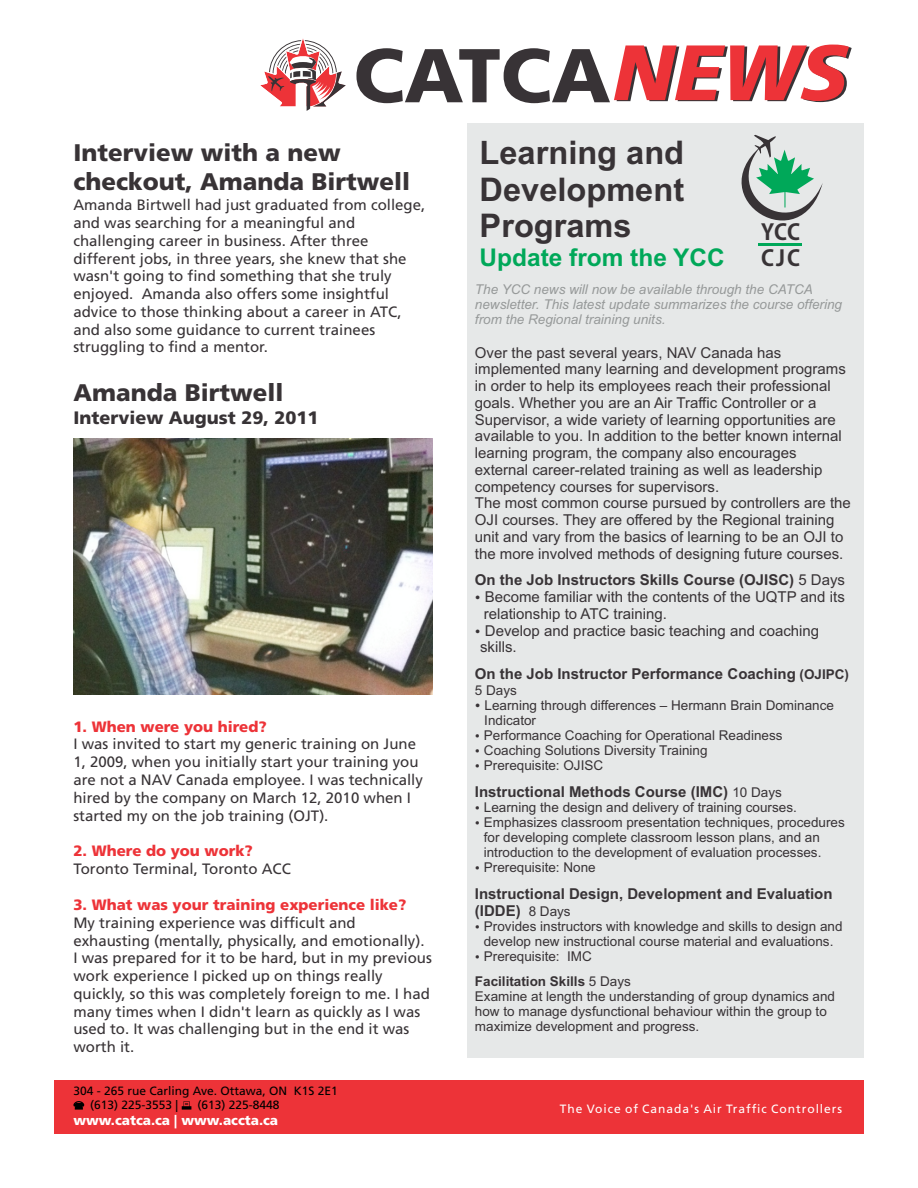
<style>
.page{position:relative;width:918px;height:1188px;background:#fff}
.page>*{position:absolute;margin:0;border:0;box-sizing:border-box;transform-origin:0 0}
.t1{font:700 76.05px "Frutiger";color:#383336}
.t2{font:700 32.55px/36.5px "Arial";color:#383336;text-align:justify}
.t3{font:700 24.45px "Arial";color:#00a859}
.t4{font:700 24px/29px "Frutiger";color:#383336}
.t5{font:700 21.75px/25.7px "Adobe Gothic Std";letter-spacing:.045em;color:#383336}
.t6{font:700 18px "Frutiger";color:#383336}
.t7{font:15px/17.7px "Frutiger";color:#383336}
.t8{font:15px/16.8px "Arial";color:#383336}
.t9{font:700 15px/16.8px "Arial";color:#383336}
.t10{font:700 15px "Frutiger";color:#ed3338}
.t11{font:13.5px/15.1px "Arial";color:#383336}
.t12{font:italic 13.5px/15.1px "Arial";color:#969999}
.t13{font:700 13.5px "Frutiger";color:#fff}
.t14{font:12px/14.2px "Frutiger";color:#000}
.t15{font:12px "Frutiger";letter-spacing:.08em;color:#fff}
.s1{font-style:italic;font-size:78.3px}
.s2{font-weight:400}
.s3{font-size:13.5px}
.s4{font-weight:400;font-size:13.5px}
.s5{font-weight:700}
</style>
<div class="page">
<div style="left:467px;top:123px;width:397px;height:935px;background:#e6e8e8"></div>
<svg style="left:260px;top:39px;width:86px;height:72px"></svg>
<svg style="left:741px;top:135px;width:82px;height:111px"></svg>
<hr style="left:759px;top:243px;width:43px;height:2px;background:#00a859">
<img style="left:73px;top:438px;width:359px;height:256px">
<div style="left:54px;top:1080px;width:810px;height:54px;background:#ed3338"></div>
<svg style="left:182px;top:1101px;width:9px;height:9px"></svg>
<svg style="left:73px;top:1101px;width:12px;height:9px"></svg>
<h1 class="t1" style="left:354px;top:30px;width:498px">CATCA<span class="s1">NEWS</span></h1>
<h3 class="t4" style="left:73px;top:138px;width:338px">Interview with a new checkout, Amanda Birtwell</h3>
<p class="t7" style="left:73px;top:196px;width:353px">Amanda Birtwell had just graduated from college, and was searching for a meaningful and challenging career in business. After three different jobs, in three years, she knew that she wasn't going to find something that she truly enjoyed. Amanda also offers some insightful advice to those thinking about a career in ATC, and also some guidance to current trainees struggling to find a mentor.</p>
<h3 class="t4" style="left:73px;top:378px;width:212px">Amanda Birtwell</h3>
<p class="t6" style="left:73px;top:407px;width:247px">Interview August 29, 2011</p>
<p class="t10" style="left:73px;top:717px;width:195px">1. When were you hired?</p>
<p class="t7" style="left:73px;top:736px;width:351px">I was invited to start my generic training on June 1, 2009, when you initially start your training you are not a NAV Canada employee. I was technically hired by the company on March 12, 2010 when I started my on the job training (OJT).</p>
<p class="t7" style="left:73px;top:860px;width:219px">Toronto Terminal, Toronto ACC</p>
<p class="t10" style="left:73px;top:842px;width:181px">2. Where do you work?</p>
<p class="t10" style="left:73px;top:896px;width:335px">3. What was your training experience like?</p>
<p class="t7" style="left:73px;top:914px;width:360px">My training experience was difficult and exhausting (mentally, physically, and emotionally).<br>I was prepared for it to be hard, but in my previous work experience I picked up on things really quickly, so this was completely foreign to me. I had many times when I didn't learn as quickly as I was used to. It was challenging but in the end it was worth it.</p>
<p class="t14" style="left:90px;top:1084px;width:249px;text-indent:-17px">304 - 265 rue Carling Ave. Ottawa, ON K1S 2E1 (613) 225-3553 |</p>
<p class="t14" style="left:198px;top:1098px;width:84px">(613) 225-8448</p>
<p class="t13" style="left:73px;top:1112px;width:206px">www.catca.ca | www.accta.ca</p>
<h2 class="t2" style="left:480px;top:138px;width:206px">Learning and Development Programs</h2>
<h3 class="t3" style="left:480px;top:248px;width:247px">Update from the YCC</h3>
<h3 class="t5" style="left:761px;top:219px;width:41px">YCC<br>CJC</h3>
<p class="t12" style="left:475px;top:283px;width:369px">The YCC news will now be available through the CATCA newsletter. This latest update summarizes the course offering from the Regional training units.</p>
<p class="t8" style="left:475px;top:345px;width:377px">Over the past several years, NAV Canada has implemented many learning and development programs in order to help its employees reach their professional goals. Whether you are an Air Traffic Controller or a Supervisor, a wide variety of learning opportunities are available to you. In addition to the better known internal learning program, the company also encourages external career-related training as well as leadership competency courses for supervisors.<br>The most common course pursued by controllers are the OJI courses. They are offered by the Regional training unit and vary from the basics of learning to be an OJI to the more involved methods of designing future courses.</p>
<p class="t9" style="left:475px;top:573px;width:372px">On the Job Instructors Skills Course (OJISC) <span class="s2">5 Days</span></p>
<p class="t8" style="left:484px;top:590px;width:363px;text-indent:-9px">• Become familiar with the contents of the UQTP and its relationship to ATC training.</p>
<p class="t8" style="left:480px;top:623px;width:341px;text-indent:-5px">• Develop and practice basic teaching and coaching skills.</p>
<p class="t9" style="left:475px;top:667px;width:376px">On the Job Instructor Performance Coaching <span class="s3">(OJIPC)</span></p>
<p class="t11" style="left:475px;top:684px;width:44px">5 Days</p>
<p class="t11" style="left:484px;top:699px;width:351px;text-indent:-9px">• Learning through differences – Hermann Brain Dominance<br>Indicator</p>
<p class="t11" style="left:475px;top:729px;width:309px">• Performance Coaching for Operational Readiness</p>
<p class="t11" style="left:475px;top:744px;width:234px">• Coaching Solutions Diversity Training</p>
<p class="t11" style="left:475px;top:759px;width:130px">• Prerequisite: OJISC</p>
<p class="t9" style="left:475px;top:784px;width:309px">Instructional Methods Course (IMC) <span class="s4">10 Days</span></p>
<p class="t11" style="left:475px;top:801px;width:323px">• Learning the design and delivery of training courses.</p>
<p class="t11" style="left:484px;top:816px;width:363px;text-indent:-9px">• Emphasizes classroom presentation techniques, procedures for developing complete classroom lesson plans, and an introduction to the development of evaluation processes.</p>
<p class="t11" style="left:475px;top:861px;width:122px">• Prerequisite: None</p>
<p class="t9" style="left:475px;top:887px;width:359px">Instructional Design, Development and Evaluation (IDDE) <span class="s4">8 Days</span></p>
<p class="t11" style="left:475px;top:920px;width:369px;text-align:center">• Provides instructors with knowledge and skills to design and develop new instructional course material and evaluations.</p>
<p class="t11" style="left:475px;top:945px;width:158px;line-height:25.2px">• Prerequisite: IMC<br><span class="s5">Facilitation Skills</span> 5 Days</p>
<p class="t11" style="left:475px;top:990px;width:362px">Examine at length the understanding of group dynamics and how to manage dysfunctional behaviour within the group to maximize development and progress.</p>
<p class="t15" style="left:560px;top:1102px;width:284px">The Voice of Canada's Air Traffic Controllers</p>
</div>
